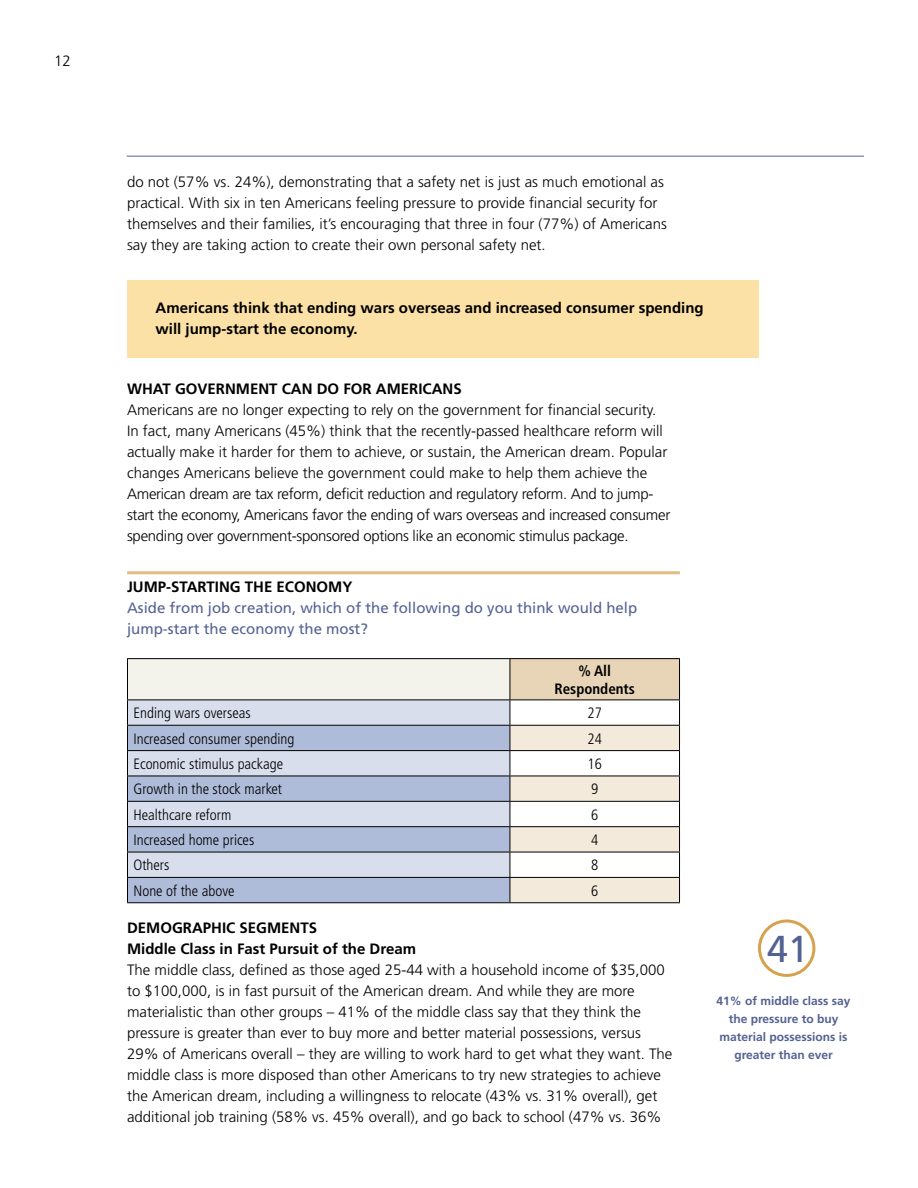
<style>
.page{position:relative;width:918px;height:1188px;background:#fff}
.page>*{position:absolute;margin:0;border:0;box-sizing:border-box;transform-origin:0 0}
.t1{font:37.5px "Frutiger";color:#546292}
.t2{font:300 15px/21px "Frutiger";color:#000}
.t3{font:700 15px/21px "Frutiger";color:#000}
.t4{font:300 condensed 15px "Frutiger";color:#000}
.t5{font:15px/21px "Frutiger";color:#546292}
.t6{font:700 condensed 15px/18px "Frutiger";color:#000;text-align:center}
.t7{font:700 12px/18px "Frutiger";color:#546292;text-align:center}
</style>
<div class="page">
<hr style="left:127px;top:156px;width:737px;height:1px;background:#546292">
<hr style="left:127px;top:571px;width:553px;height:3px;background:#e2bd83">
<div style="left:128px;top:659px;width:382px;height:41px;background:#f3f3eb"></div>
<div style="left:510px;top:659px;width:170px;height:41px;background:#e8d5b7"></div>
<div style="left:128px;top:701px;width:382px;height:24px;background:#d9deed"></div>
<svg style="left:128px;top:726px;width:382px;height:176px;background:#bfc8df"></svg>
<hr style="left:127px;top:658px;width:383px;height:1px;background:#000">
<hr style="left:127px;top:659px;width:1px;height:41px;background:#000">
<hr style="left:510px;top:658px;width:170px;height:1px;background:#000">
<hr style="left:510px;top:659px;width:1px;height:41px;background:#000">
<hr style="left:679px;top:659px;width:1px;height:41px;background:#000">
<hr style="left:127px;top:700px;width:383px;height:1px;background:#000">
<hr style="left:127px;top:725px;width:383px;height:1px;background:#000">
<hr style="left:127px;top:750px;width:383px;height:1px;background:#000">
<hr style="left:127px;top:776px;width:383px;height:1px;background:#000">
<hr style="left:127px;top:801px;width:383px;height:1px;background:#000">
<hr style="left:127px;top:826px;width:383px;height:1px;background:#000">
<hr style="left:127px;top:852px;width:383px;height:1px;background:#000">
<hr style="left:127px;top:877px;width:383px;height:1px;background:#000">
<svg style="left:127px;top:700px;width:1px;height:202px"></svg>
<svg style="left:510px;top:700px;width:170px;height:202px"></svg>
<hr style="left:127px;top:902px;width:383px;height:1px;background:#000">
<hr style="left:510px;top:902px;width:170px;height:1px;background:#000">
<div style="left:758px;top:919px;width:57px;height:58px;border:3px solid #d6a24e;border-radius:50%"></div>
<div style="left:127px;top:280px;width:632px;height:78px;background:#fce1a6"></div>
<p class="t2" style="left:54px;top:50px;width:18px">12</p>
<p class="t2" style="left:127px;top:172px;width:541px">do not (57% vs. 24%), demonstrating that a safety net is just as much emotional as practical. With six in ten Americans feeling pressure to provide financial security for themselves and their families, it’s encouraging that three in four (77%) of Americans say they are taking action to create their own personal safety net.</p>
<p class="t3" style="left:156px;top:297px;width:550px">Americans think that ending wars overseas and increased consumer spending will jump-start the economy.</p>
<p class="t3" style="left:127px;top:378px;width:334px">What Governm ent can do for Am ericans</p>
<p class="t2" style="left:127px;top:400px;width:545px">Americans are no longer expecting to rely on the government for financial security.<br>In fact, many Americans (45%) think that the recently-passed healthcare reform will actually make it harder for them to achieve, or sustain, the American dream. Popular changes Americans believe the government could make to help them achieve the American dream are tax reform, deficit reduction and regulatory reform. And to jump&shy;start the economy, Americans favor the ending of wars overseas and increased consumer spending over government-sponsored options like an economic stimulus package.</p>
<p class="t3" style="left:127px;top:576px;width:227px">Jump-Starting The Economy</p>
<p class="t5" style="left:127px;top:597px;width:512px">Aside from job creation, which of the following do you think would help jump-start the economy the most?</p>
<p class="t6" style="left:554px;top:662px;width:82px">% All<br>Respondents</p>
<p class="t4" style="left:133px;top:704px;width:119px">Ending wars overseas</p>
<p class="t4" style="left:588px;top:704px;width:16px">27</p>
<p class="t4" style="left:133px;top:730px;width:162px">Increased consumer spending</p>
<p class="t4" style="left:588px;top:730px;width:16px">24</p>
<p class="t4" style="left:133px;top:755px;width:151px">Economic stimulus package</p>
<p class="t4" style="left:588px;top:755px;width:16px">16</p>
<p class="t4" style="left:133px;top:781px;width:150px">Growth in the stock market</p>
<p class="t4" style="left:591px;top:781px;width:9px">9</p>
<p class="t4" style="left:133px;top:806px;width:99px">Healthcare reform</p>
<p class="t4" style="left:591px;top:806px;width:9px">6</p>
<p class="t4" style="left:133px;top:831px;width:122px">Increased home prices</p>
<p class="t4" style="left:591px;top:831px;width:9px">4</p>
<p class="t4" style="left:133px;top:857px;width:37px">Others</p>
<p class="t4" style="left:591px;top:857px;width:9px">8</p>
<p class="t4" style="left:133px;top:882px;width:103px">None of the above</p>
<p class="t4" style="left:591px;top:882px;width:9px">6</p>
<p class="t3" style="left:127px;top:917px;width:290px">Demographic Segm ents<br>Middle Class in Fast Pursuit of the Dream</p>
<p class="t2" style="left:127px;top:959px;width:547px">The middle class, defined as those aged 25-44 with a household income of $35,000 to $100,000, is in fast pursuit of the American dream. And while they are more materialistic than other groups – 41% of the middle class say that they think the pressure is greater than ever to buy more and better material possessions, versus 29% of Americans overall – they are willing to work hard to get what they want. The middle class is more disposed than other Americans to try new strategies to achieve the American dream, including a willingness to relocate (43% vs. 31% overall), get additional job training (58% vs. 45% overall), and go back to school (47% vs. 36%</p>
<h1 class="t1" style="left:767px;top:927px;width:43px">41</h1>
<p class="t7" style="left:717px;top:992px;width:136px">41% of middle class say the pressure to buy material possessions is greater than ever</p>
</div>
